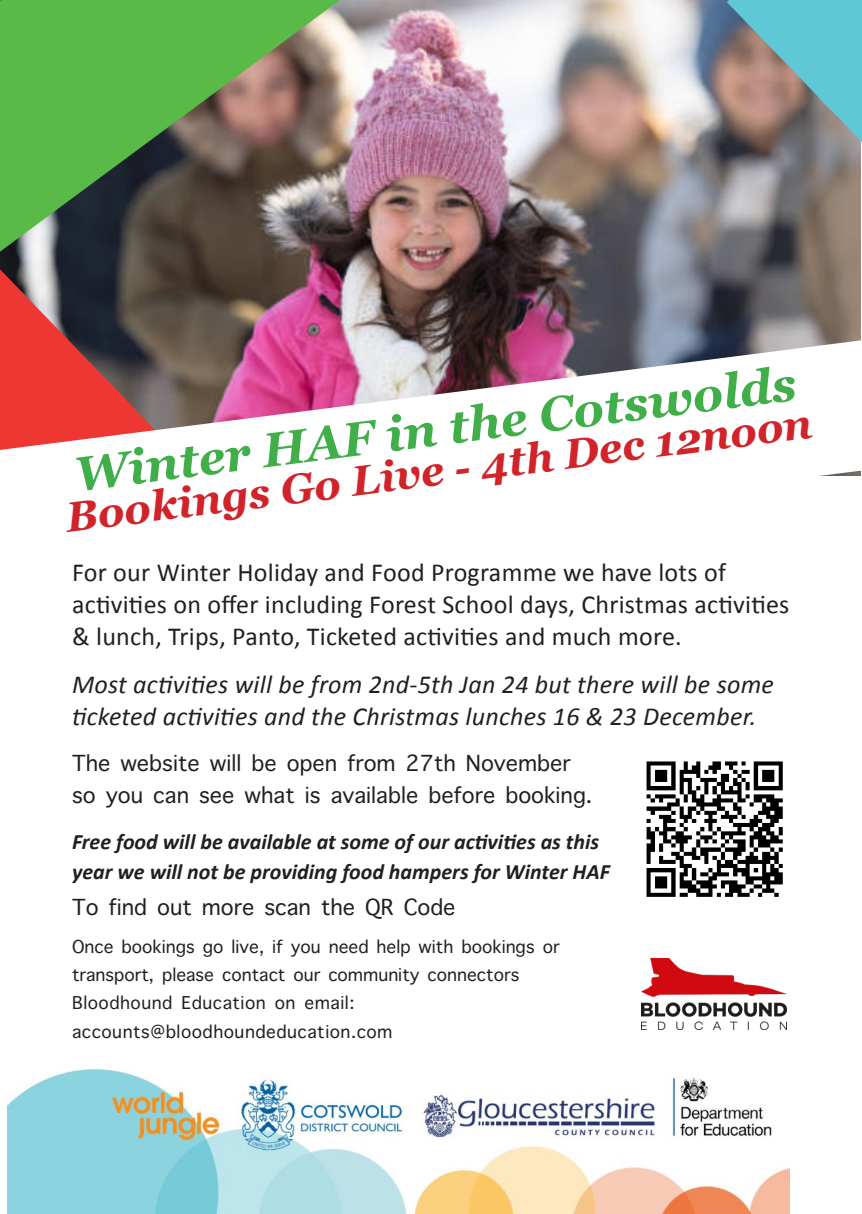
<style>
.page{position:relative;width:862px;height:1214px;background:#fff}
.page>*{position:absolute;margin:0;border:0;box-sizing:border-box;transform-origin:0 0}
.t1{font:italic 700 48px "Georgia";color:#40ae49}
.t2{font:italic 700 42px "Georgia";color:#d1232a}
.t3{font:30px "Apple Symbols";color:#231f20}
.t4{font:26px/32px "Calibri";letter-spacing:.01em;color:#231f20}
.t5{font:italic 26px/32px "Calibri";letter-spacing:.01em;color:#231f20}
.t6{font:24px "Apple Symbols";color:#231f20}
.t7{font:italic 700 22px "Calibri";color:#231f20}
</style>
<div class="page">
<img style="left:0;top:0;width:860px;height:340px">
<svg style="left:0;top:269px;width:201px;height:71px;background:#694746"></svg>
<svg style="left:0;top:0;width:340px;height:252px;background:#618a4e"></svg>
<svg style="left:727px;top:0;width:135px;height:142px;background:#79a1a5"></svg>
<svg style="left:0;top:340px;width:861px;height:136px"></svg>
<img style="left:7px;top:1069px;width:783px;height:144px">
<img style="left:642px;top:958px;width:145px;height:71px">
<img style="left:646px;top:761px;width:137px;height:136px">
<p class="t1" style="left:70px;top:437px;width:728px;rotate:-7deg">Winter HAF in the Cotswolds</p>
<p class="t2" style="left:62px;top:485px;width:753px;rotate:-7deg">Bookings Go Live - 4th Dec 12noon</p>
<p class="t4" style="left:72px;top:555px;width:655px">For our Winter Holiday and Food Programme we have lots of</p>
<p class="t4" style="left:72px;top:587px;width:719px">activities on offer including Forest School days, Christmas activities &amp; lunch, Trips, Panto, Ticketed activities and much more.</p>
<p class="t5" style="left:72px;top:667px;width:703px">Most activities will be from 2nd-5th Jan 24 but there will be some ticketed activities and the Christmas lunches 16 &amp; 23 December.</p>
<p class="t3" style="left:287px;top:742px;width:91px">□ ■ □</p>
<p class="t3" style="left:434px;top:742px;width:73px">▼ □❖</p>
<p class="t3" style="left:72px;top:774px;width:139px">▲□ □◆ ■ ▲</p>
<p class="t3" style="left:285px;top:774px;width:122px">▼ ▲ ❖●●</p>
<p class="t3" style="left:462px;top:774px;width:113px">□ □□ ■</p>
<p class="t7" style="left:72px;top:826px;width:529px">Free food will be available at some of our activities as this</p>
<p class="t7" style="left:72px;top:856px;width:539px">year we will not be providing food hampers for Winter HAF</p>
<p class="t3" style="left:86px;top:886px;width:246px">□ ■ □◆▼ □ ▲ ■ ▼</p>
<p class="t6" style="left:85px;top:930px;width:166px">■ □□ ■▲ □ ●❖</p>
<p class="t6" style="left:300px;top:930px;width:40px">□◆ ■</p>
<p class="t6" style="left:396px;top:930px;width:158px">● ▼ □□■▲ □</p>
<p class="t6" style="left:72px;top:958px;width:277px">▼ ■▲□▼ ● ▲ □■▼ ▼ □◆ □</p>
<p class="t6" style="left:378px;top:958px;width:142px">◆■ ▼ □■■ ▼□ ▲</p>
<p class="t6" style="left:83px;top:986px;width:80px">●□□ □◆■</p>
<p class="t6" style="left:202px;top:986px;width:95px">◆ ▼□■ □■</p>
<p class="t6" style="left:345px;top:986px;width:6px">●</p>
<p class="t6" style="left:101px;top:1014px;width:155px">□◆■▼▲ ●□□ □◆■</p>
<p class="t6" style="left:287px;top:1014px;width:91px">◆ ▼□■ □</p>
</div>
